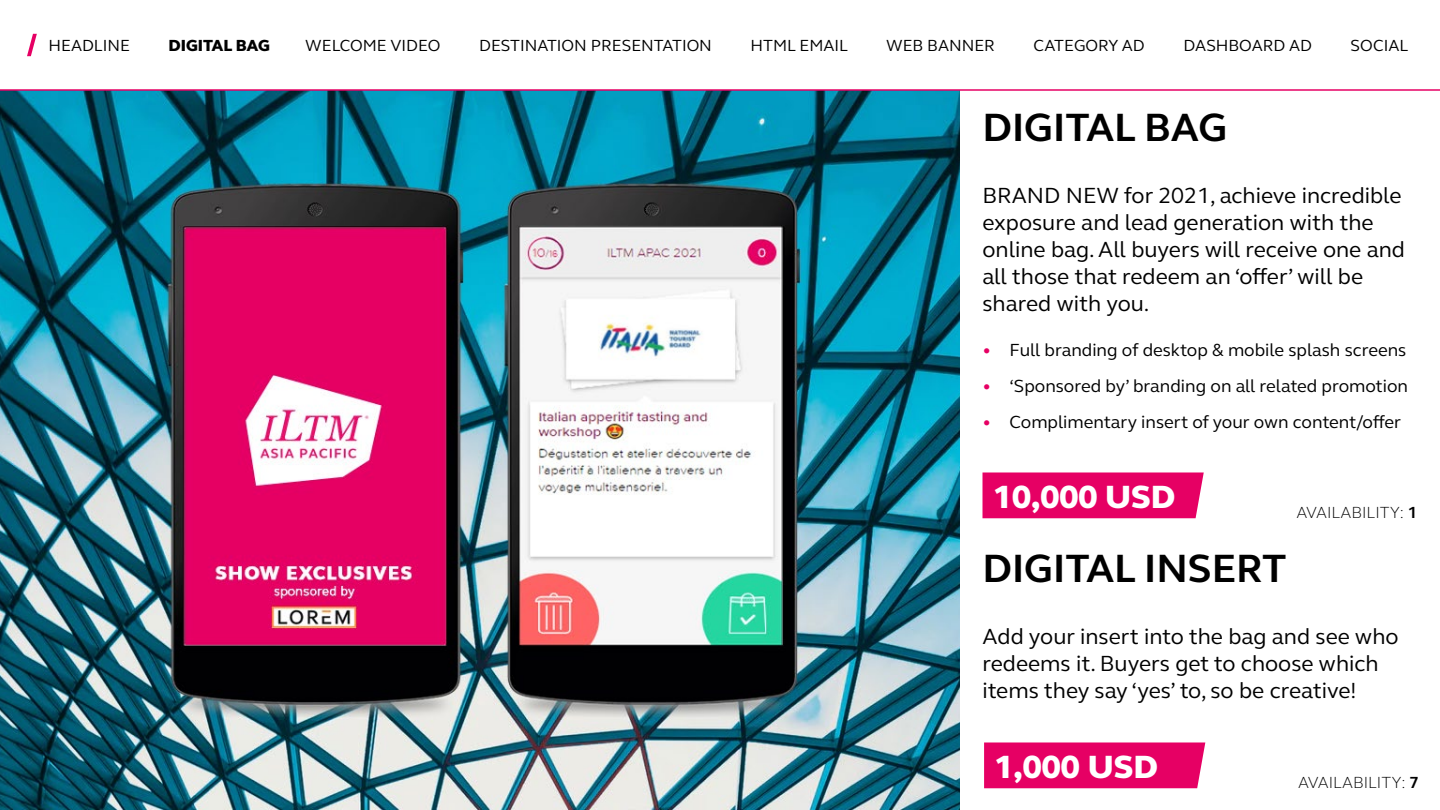
<style>
.page{position:relative;width:1440px;height:810px;background:#fff}
.page>*{position:absolute;margin:0;border:0;box-sizing:border-box;transform-origin:0 0}
.t1{font:700 40.5px "FS Elliot";color:#000}
.t2{font:800 33px "FS Elliot";color:#fff}
.t3{font:22.5px/27px "FS Elliot";color:#000}
.t4{font:18px "FS Elliot";color:#000}
.t5{font:16.5px "FS Elliot";color:#000}
.t6{font:300 16.5px "FS Elliot";color:#000}
.t7{font:800 16.5px "FS Elliot";color:#000}
.s1{font-weight:800;color:#e60064}
.s2{font-weight:700}
</style>
<div class="page">
<img style="left:0;top:91px;width:960px;height:719px">
<hr style="left:0;top:89px;width:1440px;height:2px;background:#e60064">
<div style="left:982px;top:472px;width:222px;height:46px;background:#e60064"></div>
<div style="left:984px;top:742px;width:221px;height:46px;background:#e60064"></div>
<svg style="left:27px;top:34px;width:10px;height:22px"></svg>
<p class="t5" style="left:48px;top:34px;width:83px">HEADLINE</p>
<p class="t7" style="left:169px;top:34px;width:103px">DIGITAL BAG</p>
<p class="t5" style="left:305px;top:34px;width:137px">WELCOME VIDEO</p>
<p class="t5" style="left:479px;top:34px;width:234px">DESTINATION PRESENTATION</p>
<p class="t5" style="left:751px;top:34px;width:99px">HTML EMAIL</p>
<p class="t5" style="left:886px;top:34px;width:110px">WEB BANNER</p>
<p class="t5" style="left:1034px;top:34px;width:113px">CATEGORY AD</p>
<p class="t5" style="left:1183px;top:34px;width:130px">DASHBOARD AD</p>
<p class="t5" style="left:1351px;top:34px;width:59px">SOCIAL</p>
<p class="t1" style="left:982px;top:100px;width:246px">DIGITAL BAG</p>
<p class="t3" style="left:982px;top:181px;width:424px">BRAND NEW for 2021, achieve incredible exposure and lead generation with the online bag. All buyers will receive one and all those that redeem an ‘offer’ will be shared with you.</p>
<p class="t4" style="left:982px;top:337px;width:425px"><span class="s1">•</span> Full branding of desktop &amp; mobile splash screens</p>
<p class="t4" style="left:982px;top:373px;width:427px"><span class="s1">•</span> ‘Sponsored by’ branding on all related promotion</p>
<p class="t4" style="left:982px;top:409px;width:420px"><span class="s1">•</span> Complimentary insert of your own content/offer</p>
<p class="t2" style="left:993px;top:475px;width:184px">10,000 USD</p>
<p class="t6" style="left:1296px;top:501px;width:123px">AVAILABILITY: <span class="s2">1</span></p>
<p class="t1" style="left:982px;top:541px;width:306px">DIGITAL INSERT</p>
<p class="t3" style="left:982px;top:622px;width:418px">Add your insert into the bag and see who redeems it. Buyers get to choose which items they say ‘yes’ to, so be creative!</p>
<p class="t2" style="left:995px;top:745px;width:165px">1,000 USD</p>
<p class="t6" style="left:1298px;top:771px;width:123px">AVAILABILITY: <span class="s2">7</span></p>
</div>
